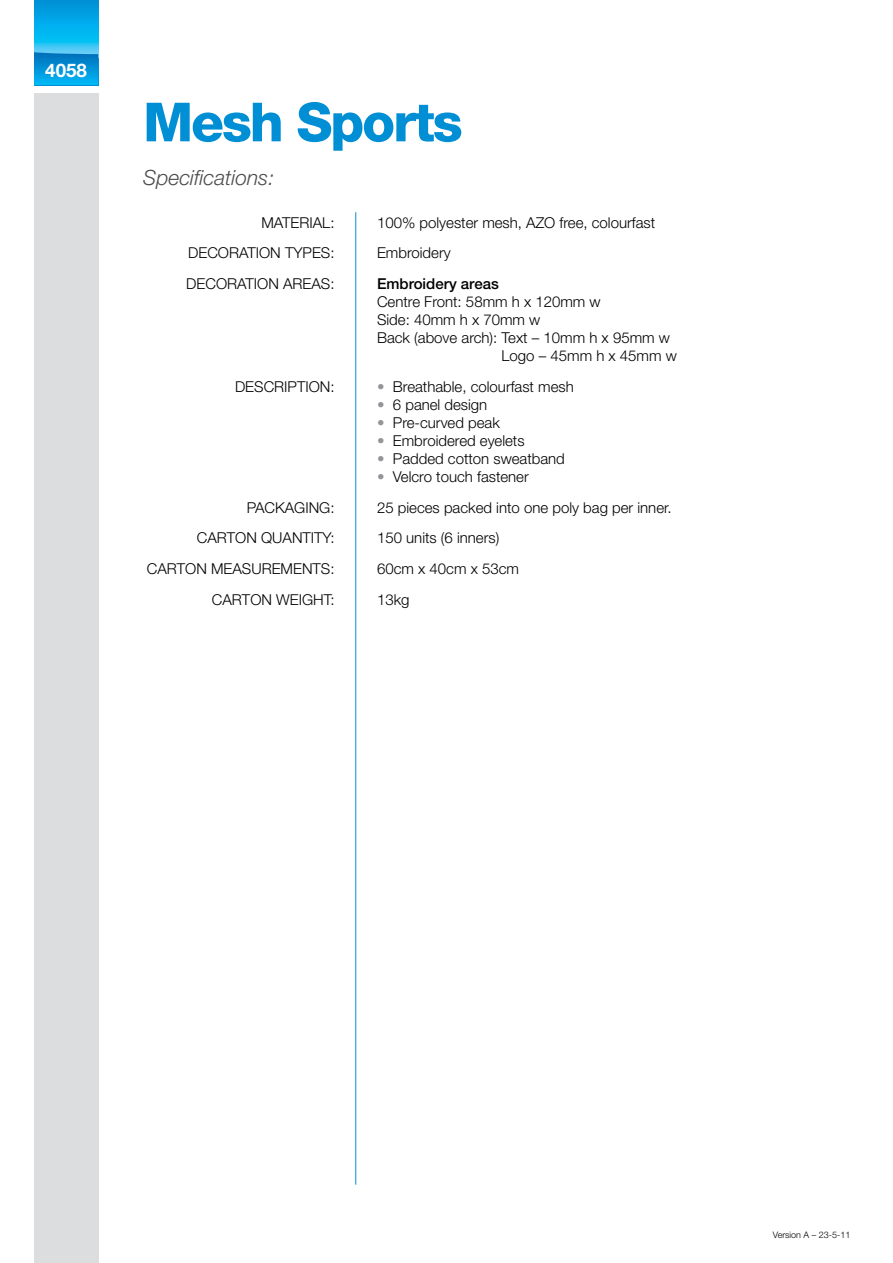
<style>
.page{position:relative;width:893px;height:1263px;background:#fff}
.page>*{position:absolute;margin:0;border:0;box-sizing:border-box;transform-origin:0 0}
.t1{font:800 54px "Helvetica Neue LT Std";letter-spacing:-.04em;color:#008fd5}
.t2{font:italic 300 21px "Helvetica Neue LT Std";color:#4d4d4f}
.t3{font:700 18.75px "Helvetica Neue LT Std";color:#fff}
.t4{font:300 15px "Helvetica Neue LT Std";color:#000}
.t5{font:500 15px "Helvetica Neue LT Std";color:#000}
.t6{font:300 9px "Helvetica Neue LT Std";color:#000}
.s1{color:#939598}
</style>
<div class="page">
<svg style="left:34px;top:0;width:64px;height:52px;background:#0caeea"></svg>
<svg style="left:34px;top:52px;width:64px;height:33px;background:#0497d9"></svg>
<div style="left:34px;top:94px;width:64px;height:1169px;background:#dcddde"></div>
<hr style="left:355px;top:212px;width:1px;height:973px;background:#008fd5">
<p class="t3" style="left:45px;top:58px;width:43px">4058</p>
<h1 class="t1" style="left:143px;top:90px;width:321px">Mesh Sports</h1>
<h2 class="t2" style="left:143px;top:165px;width:133px">Specifications:</h2>
<p class="t4" style="left:261px;top:213px;width:75px">MATERIAL:</p>
<p class="t4" style="left:377px;top:213px;width:280px">100% polyester mesh, AZO free, colourfast</p>
<p class="t4" style="left:188px;top:244px;width:148px">DECORATION TYPES:</p>
<p class="t4" style="left:377px;top:244px;width:75px">Embroidery</p>
<p class="t4" style="left:186px;top:275px;width:150px">DECORATION AREAS:</p>
<p class="t5" style="left:377px;top:275px;width:123px">Embroidery areas</p>
<p class="t4" style="left:377px;top:293px;width:225px">Centre Front: 58mm h x 120mm w</p>
<p class="t4" style="left:377px;top:311px;width:165px">Side: 40mm h x 70mm w</p>
<p class="t4" style="left:377px;top:329px;width:294px">Back (above arch): Text – 10mm h x 95mm w</p>
<p class="t4" style="left:502px;top:347px;width:177px">Logo – 45mm h x 45mm w</p>
<p class="t4" style="left:235px;top:377px;width:101px">DESCRIPTION:</p>
<p class="t4" style="left:377px;top:377px;width:198px"><span class="s1">•</span> Breathable, colourfast mesh</p>
<p class="t4" style="left:377px;top:395px;width:112px"><span class="s1">•</span> 6 panel design</p>
<p class="t4" style="left:377px;top:413px;width:124px"><span class="s1">•</span> Pre-curved peak</p>
<p class="t4" style="left:377px;top:431px;width:149px"><span class="s1">•</span> Embroidered eyelets</p>
<p class="t4" style="left:377px;top:449px;width:189px"><span class="s1">•</span> Padded cotton sweatband</p>
<p class="t4" style="left:377px;top:467px;width:153px"><span class="s1">•</span> Velcro touch fastener</p>
<p class="t4" style="left:247px;top:498px;width:89px">PACKAGING:</p>
<p class="t4" style="left:377px;top:498px;width:296px">25 pieces packed into one poly bag per inner.</p>
<p class="t4" style="left:197px;top:529px;width:139px">CARTON QUANTITY:</p>
<p class="t4" style="left:377px;top:529px;width:124px">150 units (6 inners)</p>
<p class="t4" style="left:147px;top:560px;width:189px">CARTON MEASUREMENTS:</p>
<p class="t4" style="left:377px;top:560px;width:143px">60cm x 40cm x 53cm</p>
<p class="t4" style="left:212px;top:590px;width:124px">CARTON WEIGHT:</p>
<p class="t4" style="left:377px;top:590px;width:34px">13kg</p>
<p class="t6" style="left:773px;top:1229px;width:79px">Version A – 23-5-11</p>
</div>
